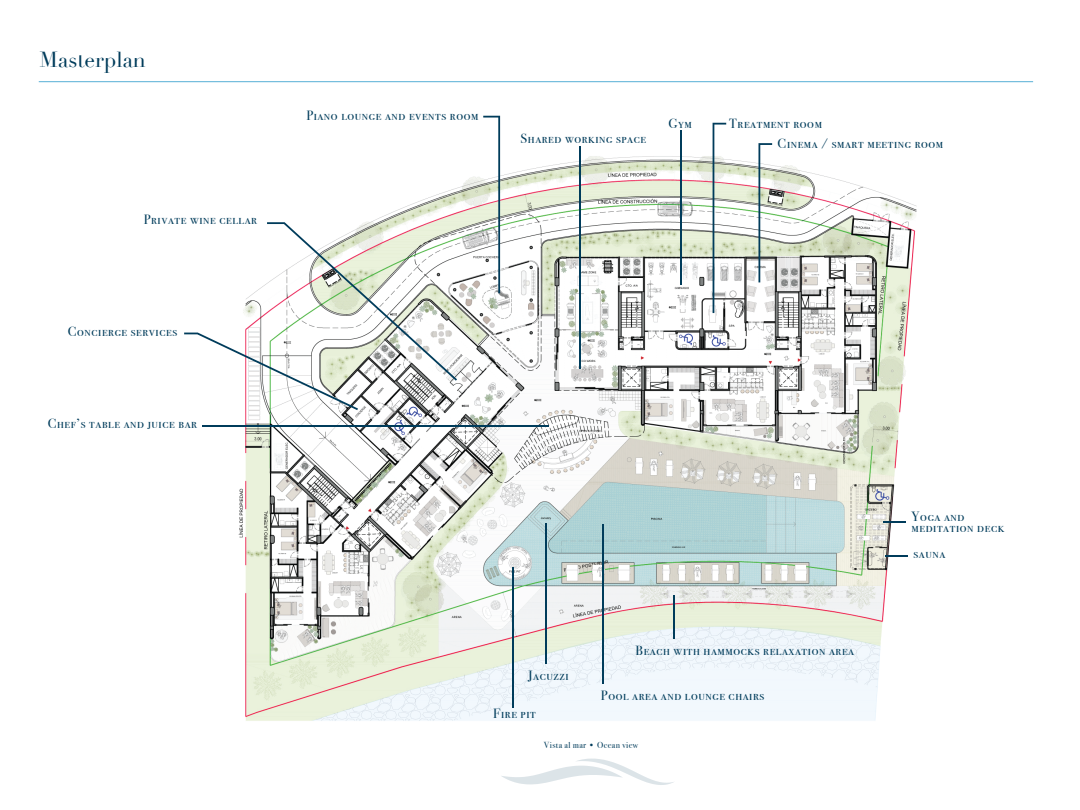
<style>
.page{position:relative;width:1080px;height:810px;background:#fff}
.page>*{position:absolute;margin:0;border:0;box-sizing:border-box;transform-origin:0 0}
.t1{font:21.25px "Didot";color:#003c5b}
.t2{font:13.38px/11.1px "Bodoni Svty Two SCITCTT";letter-spacing:.045em;color:#003c5b}
.t3{font:8.75px "Bodoni Svty Two ITCTT";letter-spacing:.045em;color:#003c5b}
</style>
<div class="page">
<hr style="left:39px;top:81px;width:994px;height:1px;background:#74bddd">
<img style="left:238px;top:135px;width:679px;height:586px">
<hr style="left:673px;top:596px;width:2px;height:43px;background:#003c5b">
<hr style="left:885px;top:555px;width:22px;height:2px;background:#003c5b">
<hr style="left:883px;top:521px;width:22px;height:2px;background:#003c5b">
<svg style="left:758px;top:143px;width:14px;height:139px"></svg>
<svg style="left:713px;top:123px;width:13px;height:190px"></svg>
<hr style="left:680px;top:131px;width:2px;height:154px;background:#003c5b">
<hr style="left:579px;top:146px;width:2px;height:223px;background:#003c5b">
<svg style="left:483px;top:116px;width:17px;height:177px"></svg>
<hr style="left:602px;top:524px;width:2px;height:160px;background:#003c5b">
<hr style="left:545px;top:524px;width:2px;height:140px;background:#003c5b">
<hr style="left:512px;top:567px;width:1px;height:141px;background:#003c5b">
<hr style="left:202px;top:425px;width:347px;height:2px;background:#003c5b">
<svg style="left:184px;top:222px;width:273px;height:188px"></svg>
<svg style="left:502px;top:759px;width:172px;height:26px"></svg>
<h1 class="t1" style="left:40px;top:47px;width:108px">Masterplan</h1>
<p class="t2" style="left:144px;top:214px;width:115px">Private wine cellar</p>
<p class="t2" style="left:68px;top:326px;width:111px">Concierge services</p>
<p class="t2" style="left:48px;top:418px;width:151px">Chef’s table and juice bar</p>
<p class="t2" style="left:306px;top:110px;width:174px">Piano lounge and events room</p>
<p class="t2" style="left:521px;top:133px;width:127px">Shared working space</p>
<p class="t2" style="left:669px;top:118px;width:25px">Gym</p>
<p class="t2" style="left:729px;top:118px;width:94px">Treatment room</p>
<p class="t2" style="left:778px;top:138px;width:167px">Cinema / smart meeting room</p>
<p class="t2" style="left:528px;top:670px;width:42px">Jacuzzi</p>
<p class="t2" style="left:493px;top:708px;width:44px">Fire pit</p>
<p class="t2" style="left:635px;top:645px;width:220px">Beach with hammocks relaxation area</p>
<p class="t2" style="left:601px;top:690px;width:165px">Pool area and lounge chairs</p>
<p class="t3" style="left:544px;top:738px;width:96px">Vista al mar • Ocean view</p>
<p class="t2" style="left:912px;top:511px;width:94px">Yoga and meditation deck</p>
<p class="t2" style="left:913px;top:548px;width:33px">sauna</p>
</div>
